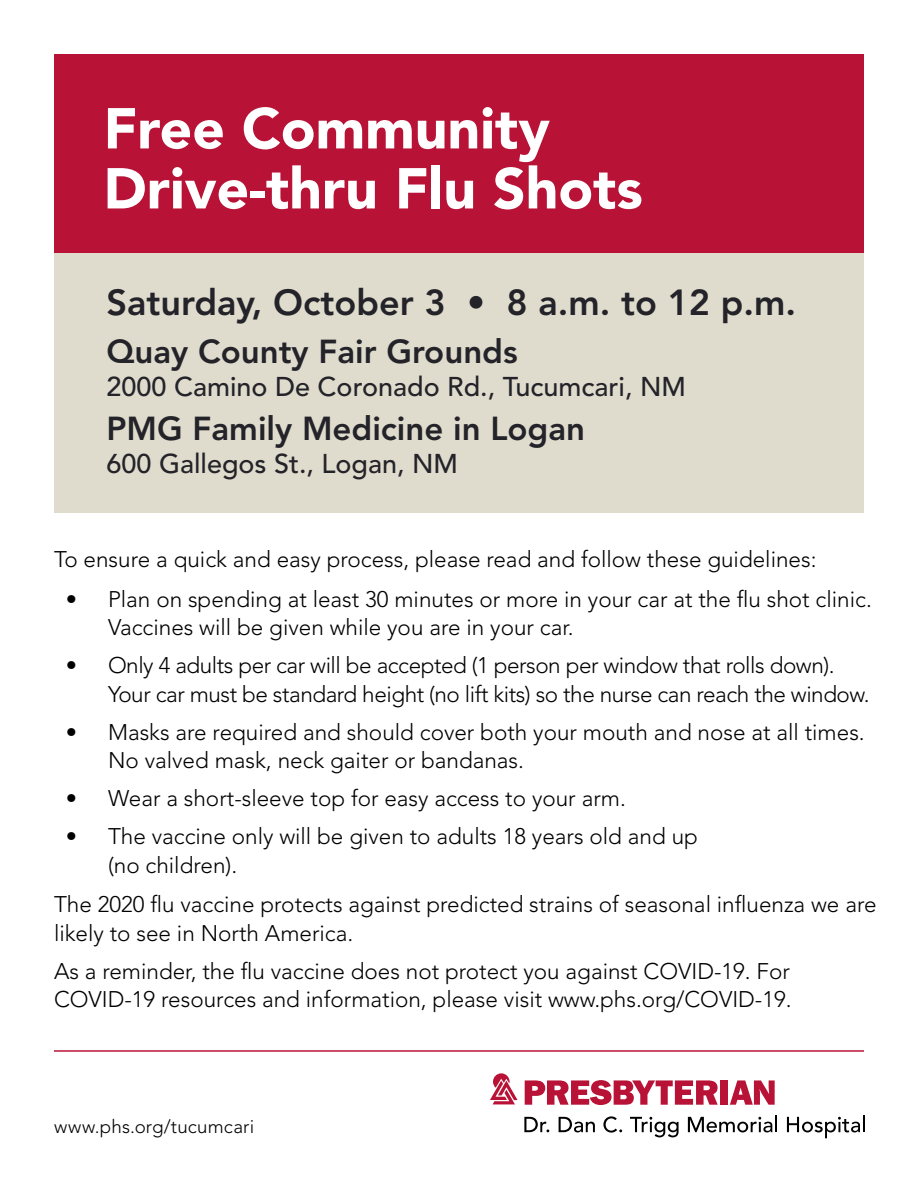
<style>
.page{position:relative;width:918px;height:1188px;background:#fff}
.page>*{position:absolute;margin:0;border:0;box-sizing:border-box;transform-origin:0 0}
.t1{font:900 57px/60px "Avenir";color:#fff}
.t2{font:800 36px "Avenir";color:#232329}
.t3{font:800 33px "Avenir";color:#232329}
.t4{font:500 27px "Avenir";color:#232329}
.t5{font:300 22.5px/28.5px "Avenir";color:#000}
.t6{font:300 22.5px/28.5px "Avenir";letter-spacing:-.02em;color:#000}
.t7{font:300 18.75px "Avenir";letter-spacing:.01em;color:#000}
</style>
<div class="page">
<div style="left:54px;top:235px;width:810px;height:278px;background:#e0dccd"></div>
<div style="left:54px;top:54px;width:810px;height:199px;background:#b81237"></div>
<hr style="left:54px;top:1050px;width:810px;height:2px;background:#b81237">
<svg style="left:525px;top:1080px;width:193px;height:25px"></svg>
<div style="left:720px;top:1080px;width:8px;height:25px;background:#b81237"></div>
<svg style="left:730px;top:1080px;width:45px;height:25px"></svg>
<svg style="left:490px;top:1073px;width:28px;height:31px"></svg>
<svg style="left:524px;top:1117px;width:25px;height:15px"></svg>
<svg style="left:559px;top:1117px;width:36px;height:15px"></svg>
<svg style="left:603px;top:1116px;width:19px;height:17px"></svg>
<svg style="left:630px;top:1117px;width:49px;height:20px"></svg>
<svg style="left:688px;top:1116px;width:89px;height:16px"></svg>
<svg style="left:787px;top:1116px;width:78px;height:22px"></svg>
<h1 class="t1" style="left:104px;top:98px;width:541px">Free Community<br>Drive-thru Flu Shots</h1>
<h2 class="t2" style="left:106px;top:282px;width:691px">Saturday, October 3 • 8 a.m. to 12 p.m.</h2>
<h3 class="t3" style="left:106px;top:332px;width:413px">Quay County Fair Grounds</h3>
<p class="t4" style="left:106px;top:371px;width:581px">2000 Camino De Coronado Rd., Tucumcari, NM</p>
<h3 class="t3" style="left:106px;top:409px;width:480px">PMG Family Medicine in Logan</h3>
<p class="t4" style="left:106px;top:448px;width:353px">600 Gallegos St., Logan, NM</p>
<p class="t5" style="left:54px;top:545px;width:764px">To ensure a quick and easy process, please read and follow these guidelines:</p>
<p class="t5" style="left:108px;top:585px;width:765px;text-indent:-42px">• Plan on spending at least 30 minutes or more in your car at the flu shot clinic.<br>Vaccines will be given while you are in your car.</p>
<p class="t6" style="left:108px;top:651px;width:763px;text-indent:-42px">• Only 4 adults per car will be accepted (1 person per window that rolls down).<br>Your car must be standard height (no lift kits) so the nurse can reach the window.</p>
<p class="t5" style="left:108px;top:718px;width:758px;text-indent:-42px">• Masks are required and should cover both your mouth and nose at all times.<br>No valved mask, neck gaiter or bandanas.</p>
<p class="t5" style="left:66px;top:784px;width:562px">• Wear a short-sleeve top for easy access to your arm.</p>
<p class="t5" style="left:108px;top:822px;width:591px;text-indent:-42px">• The vaccine only will be given to adults 18 years old and up (no children).</p>
<p class="t5" style="left:54px;top:890px;width:824px">The 2020 flu vaccine protects against predicted strains of seasonal influenza we are likely to see in North America.</p>
<p class="t5" style="left:54px;top:957px;width:739px">As a reminder, the flu vaccine does not protect you against COVID-19. For<br>COVID-19 resources and information, please visit www.phs.org/COVID-19.</p>
<p class="t7" style="left:54px;top:1115px;width:202px">www.phs.org/tucumcari</p>
</div>
